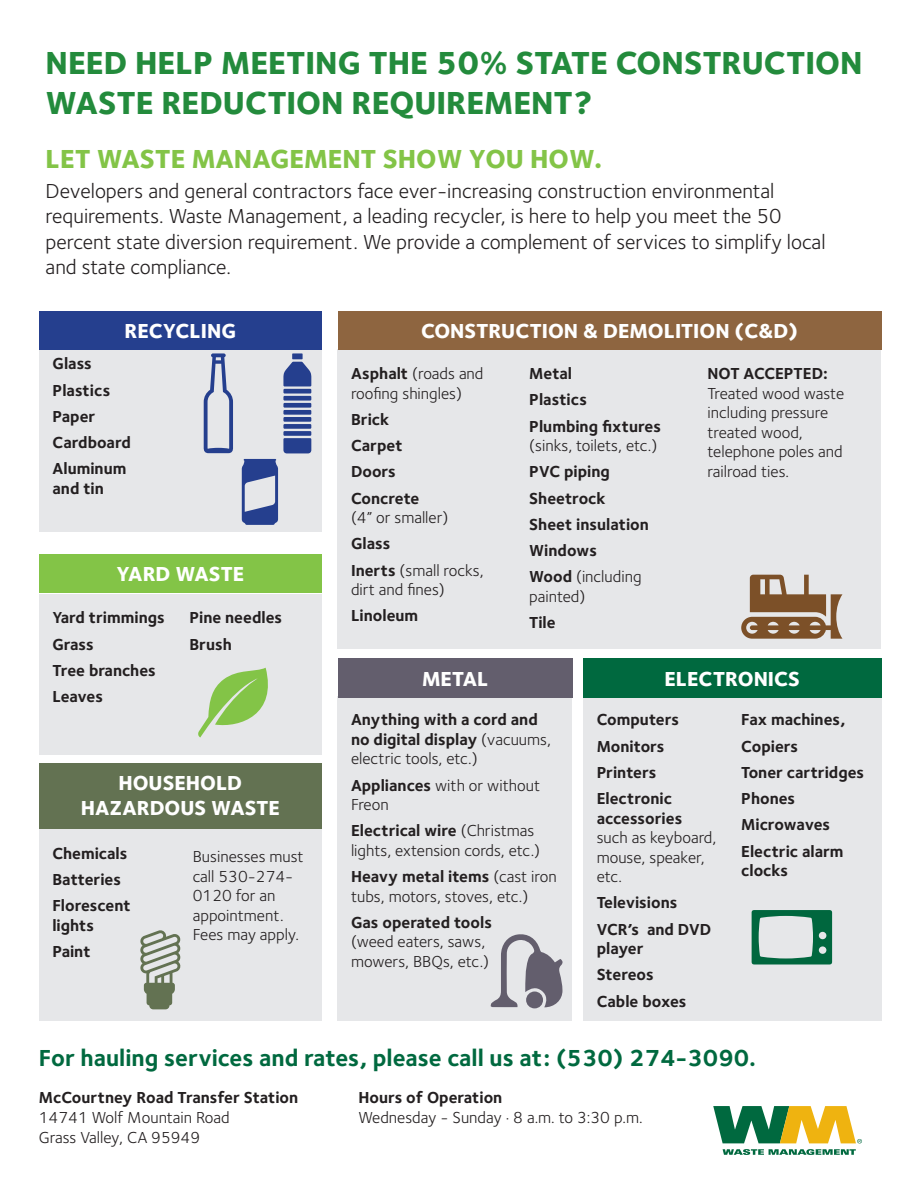
<style>
.page{position:relative;width:918px;height:1188px;background:#fff}
.page>*{position:absolute;margin:0;border:0;box-sizing:border-box;transform-origin:0 0}
.t1{font:800 33px/39.6px "Foundry Sterling";color:#238b3c}
.t2{font:800 27px "Foundry Sterling";color:#83c447}
.t3{font:700 24px "Foundry Sterling";color:#00693f}
.Paragraph_Style_3{font:21px/25.2px "Foundry Sterling";color:#231f20}
.t4{font:800 21px/25.2px "Foundry Sterling";color:#fff;text-align:center}
.t5{font:16.5px/19.5px "Foundry Sterling";color:#231f20}
.t6{font:700 16.5px/19.5px "Foundry Sterling";color:#231f20}
.s1{font-weight:700}
.s2{font-weight:400}
</style>
<div class="page">
<svg style="left:723px;top:1149px;width:133px;height:6px"></svg>
<svg style="left:713px;top:1106px;width:149px;height:37px"></svg>
<div style="left:39px;top:340px;width:283px;height:191px;background:#e6e7e9"></div>
<div style="left:39px;top:594px;width:283px;height:160px;background:#e6e7e9"></div>
<div style="left:39px;top:829px;width:283px;height:191px;background:#e6e7e9"></div>
<div style="left:338px;top:350px;width:543px;height:299px;background:#e6e7e9"></div>
<div style="left:338px;top:696px;width:234px;height:324px;background:#e6e7e9"></div>
<div style="left:583px;top:696px;width:298px;height:324px;background:#e6e7e9"></div>
<div style="left:39px;top:311px;width:283px;height:39px;background:#253f8e"></div>
<div style="left:39px;top:554px;width:283px;height:39px;background:#83c447"></div>
<div style="left:39px;top:763px;width:283px;height:66px;background:#637252"></div>
<div style="left:338px;top:659px;width:234px;height:39px;background:#635e6d"></div>
<div style="left:583px;top:659px;width:298px;height:39px;background:#00693f"></div>
<div style="left:338px;top:311px;width:543px;height:39px;background:#8e6540"></div>
<svg style="left:204px;top:353px;width:29px;height:100px"></svg>
<svg style="left:741px;top:575px;width:101px;height:64px"></svg>
<svg style="left:198px;top:668px;width:70px;height:69px"></svg>
<svg style="left:140px;top:930px;width:41px;height:79px"></svg>
<svg style="left:752px;top:910px;width:80px;height:55px"></svg>
<svg style="left:490px;top:934px;width:73px;height:73px"></svg>
<div style="left:526px;top:992px;width:17px;height:16px;background:#635e6d;border-radius:50%"></div>
<svg style="left:283px;top:353px;width:28px;height:100px"></svg>
<svg style="left:242px;top:459px;width:36px;height:66px"></svg>
<p class="t1" style="left:46px;top:45px;width:818px">NEED HELP MEETING THE 50% STATE CONSTRUCTION<br>WASTE REDUCTION REQUIREMENT?</p>
<p class="t2" style="left:46px;top:142px;width:558px">LET WASTE MANAGEMENT SHOW YOU HOW.</p>
<p class="Paragraph_Style_3" style="left:46px;top:179px;width:781px">Developers and general contractors face ever-increasing construction environmental requirements. Waste Management, a leading recycler, is here to help you meet the 50 percent state diversion requirement. We provide a complement of services to simplify local and state compliance.</p>
<p class="t4" style="left:125px;top:319px;width:113px">RECYCLING</p>
<p class="t6" style="left:53px;top:355px;width:41px">Glass</p>
<p class="t6" style="left:53px;top:381px;width:59px">Plastics</p>
<p class="t6" style="left:53px;top:407px;width:44px">Paper</p>
<p class="t6" style="left:53px;top:433px;width:80px">Cardboard</p>
<p class="t6" style="left:53px;top:460px;width:75px">Aluminum and tin</p>
<p class="t4" style="left:117px;top:562px;width:129px">YARD WASTE</p>
<p class="t6" style="left:52px;top:609px;width:114px">Yard trimmings</p>
<p class="t6" style="left:52px;top:635px;width:43px">Grass</p>
<p class="t6" style="left:52px;top:661px;width:105px">Tree branches</p>
<p class="t6" style="left:52px;top:688px;width:52px">Leaves</p>
<p class="t6" style="left:189px;top:609px;width:94px">Pine needles</p>
<p class="t6" style="left:189px;top:635px;width:44px">Brush</p>
<p class="t4" style="left:81px;top:771px;width:201px">HOUSEHOLD<br>HAZARDOUS WASTE</p>
<p class="t6" style="left:52px;top:844px;width:76px">Chemicals</p>
<p class="t6" style="left:52px;top:870px;width:70px">Batteries</p>
<p class="t6" style="left:52px;top:897px;width:80px">Florescent lights</p>
<p class="t6" style="left:52px;top:942px;width:40px">Paint</p>
<p class="t5" style="left:193px;top:847px;width:112px">Businesses must call 530-274-<br>0120 for an appointment.<br>Fees may apply.</p>
<p class="t4" style="left:421px;top:319px;width:378px">CONSTRUCTION &amp; DEMOLITION (C&amp;D)</p>
<p class="t5" style="left:351px;top:364px;width:134px"><span class="s1">Asphalt</span> (roads and roofing shingles)</p>
<p class="t6" style="left:351px;top:410px;width:40px">Brick</p>
<p class="t6" style="left:351px;top:437px;width:53px">Carpet</p>
<p class="t6" style="left:351px;top:463px;width:46px">Doors</p>
<p class="t5" style="left:351px;top:488px;width:99px"><span class="s1">Concrete<br></span>(4” or smaller)</p>
<p class="t6" style="left:351px;top:535px;width:41px">Glass</p>
<p class="t5" style="left:351px;top:560px;width:134px"><span class="s1">Inerts</span> (small rocks, dirt and fines)</p>
<p class="t6" style="left:351px;top:607px;width:69px">Linoleum</p>
<p class="t6" style="left:529px;top:365px;width:44px">Metal</p>
<p class="t6" style="left:529px;top:391px;width:59px">Plastics</p>
<p class="t5" style="left:529px;top:416px;width:133px"><span class="s1">Plumbing fixtures </span>(sinks, toilets, etc.)</p>
<p class="t6" style="left:529px;top:463px;width:82px">PVC piping</p>
<p class="t6" style="left:529px;top:489px;width:78px">Sheetrock</p>
<p class="t6" style="left:529px;top:515px;width:121px">Sheet insulation</p>
<p class="t6" style="left:529px;top:542px;width:69px">Windows</p>
<p class="t5" style="left:529px;top:567px;width:114px"><span class="s1">Wood</span> (including painted)</p>
<p class="t6" style="left:529px;top:614px;width:28px">Tile</p>
<p class="t5" style="left:708px;top:364px;width:138px"><span class="s1">NOT ACCEPTED:<br></span>Treated wood waste including pressure treated wood, telephone poles and railroad ties.</p>
<p class="t4" style="left:422px;top:667px;width:68px">METAL</p>
<p class="t4" style="left:665px;top:667px;width:137px">ELECTRONICS</p>
<p class="t6" style="left:351px;top:711px;width:202px">Anything with a cord and no digital display <span class="s2">(vacuums, electric tools, etc.)</span></p>
<p class="t5" style="left:351px;top:776px;width:191px"><span class="s1">Appliances</span> with or without<br>Freon</p>
<p class="t5" style="left:351px;top:821px;width:191px"><span class="s1">Electrical wire</span> (Christmas lights, extension cords, etc.)</p>
<p class="t5" style="left:351px;top:867px;width:207px"><span class="s1">Heavy metal items</span> (cast iron tubs, motors, stoves, etc.)</p>
<p class="t5" style="left:351px;top:913px;width:142px"><span class="s1">Gas operated tools </span>(weed eaters, saws, mowers, BBQs, etc.)</p>
<p class="t6" style="left:597px;top:711px;width:84px">Computers</p>
<p class="t6" style="left:597px;top:737px;width:69px">Monitors</p>
<p class="t6" style="left:597px;top:763px;width:61px">Printers</p>
<p class="t5" style="left:597px;top:789px;width:121px"><span class="s1">Electronic accessories </span>such as keyboard, mouse, speaker, etc.</p>
<p class="t6" style="left:597px;top:894px;width:82px">Televisions</p>
<p class="t6" style="left:597px;top:920px;width:116px">VCR’s and DVD player</p>
<p class="t6" style="left:597px;top:966px;width:59px">Stereos</p>
<p class="t6" style="left:597px;top:992px;width:91px">Cable boxes</p>
<p class="t6" style="left:741px;top:711px;width:106px">Fax machines,</p>
<p class="t6" style="left:741px;top:737px;width:58px">Copiers</p>
<p class="t6" style="left:741px;top:763px;width:125px">Toner cartridges</p>
<p class="t6" style="left:741px;top:790px;width:56px">Phones</p>
<p class="t6" style="left:741px;top:816px;width:90px">Microwaves</p>
<p class="t6" style="left:741px;top:842px;width:104px">Electric alarm clocks</p>
<p class="t3" style="left:39px;top:1043px;width:719px">For hauling services and rates, please call us at: (530) 274-3090.</p>
<p class="t6" style="left:39px;top:1089px;width:261px">McCourtney Road Transfer Station</p>
<p class="t5" style="left:39px;top:1108px;width:192px">14741 Wolf Mountain Road</p>
<p class="t5" style="left:39px;top:1128px;width:163px">Grass Valley, CA 95949</p>
<p class="t6" style="left:358px;top:1089px;width:145px">Hours of Operation</p>
<p class="t5" style="left:358px;top:1108px;width:286px">Wednesday - Sunday · 8 a.m. to 3:30 p.m.</p>
</div>
